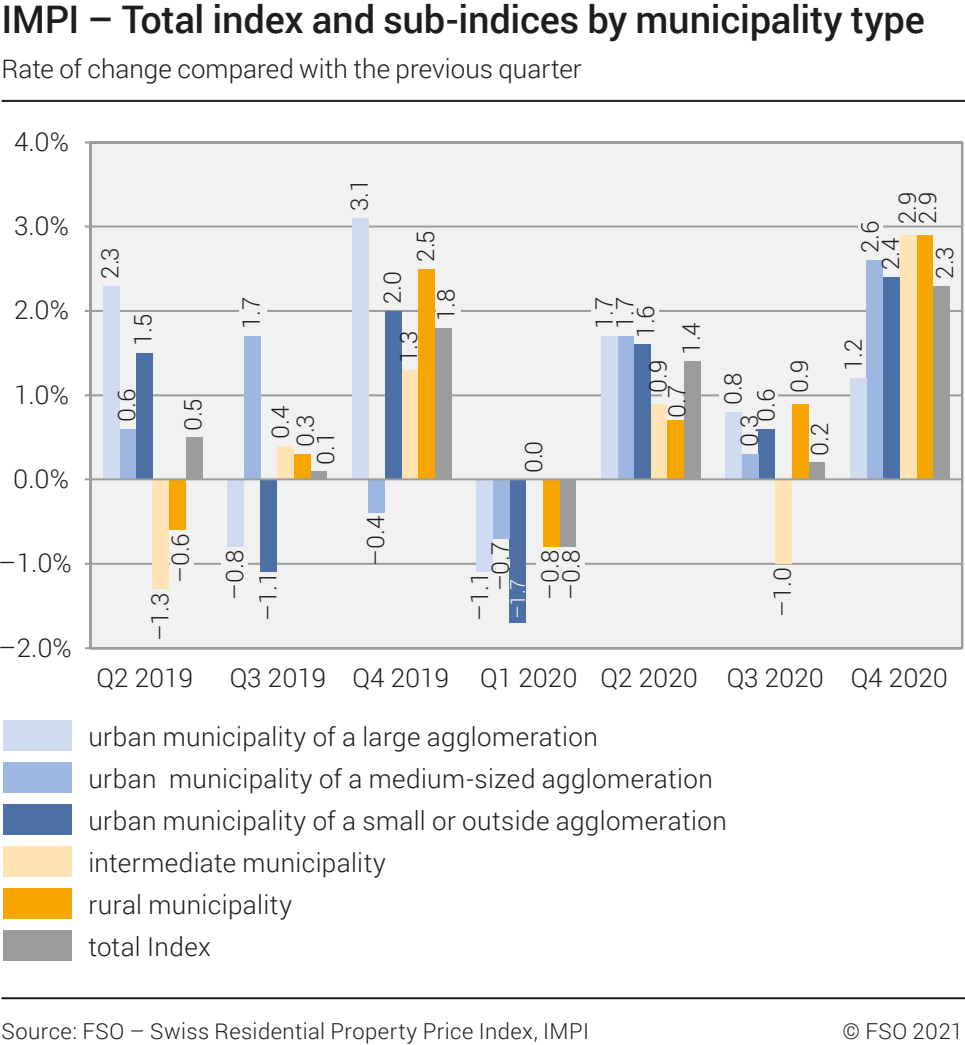
<style>
.page{position:relative;width:965px;height:1045px;background:#fff}
.page>*{position:absolute;margin:0;border:0;box-sizing:border-box;transform-origin:0 0}
.t1{font:500 38px "Roboto";letter-spacing:-.01em;color:#1d1d1b}
.t2{font:300 26px/42px "Roboto";letter-spacing:.01em;color:#1d1d1b}
.t3{font:300 24px/20.4px "Roboto";color:#1d1d1b}
.t4{font:300 22px "Roboto";letter-spacing:.02em;color:#1d1d1b}
.t5{font:300 20px "Roboto";color:#fff}
</style>
<div class="page">
<div style="left:3px;top:720px;width:68px;height:31px;background:#cfdbf1"></div>
<div style="left:3px;top:762px;width:68px;height:31px;background:#9db7e1"></div>
<div style="left:3px;top:804px;width:68px;height:31px;background:#4c6fa5"></div>
<div style="left:3px;top:846px;width:68px;height:31px;background:#ffe3b5"></div>
<div style="left:3px;top:888px;width:68px;height:31px;background:#f7a600"></div>
<hr style="left:2px;top:100px;width:963px;height:2px;background:#1d1d1b">
<hr style="left:2px;top:997px;width:963px;height:2px;background:#1d1d1b">
<div style="left:3px;top:930px;width:68px;height:31px;background:#9d9c9c"></div>
<div style="left:84px;top:141px;width:880px;height:509px;background:#f1f1f1"></div>
<hr style="left:90px;top:563px;width:872px;height:2px;background:#9d9c9c">
<hr style="left:90px;top:394px;width:872px;height:2px;background:#9d9c9c">
<hr style="left:90px;top:310px;width:872px;height:2px;background:#9d9c9c">
<hr style="left:90px;top:225px;width:872px;height:2px;background:#9d9c9c">
<hr style="left:90px;top:141px;width:872px;height:2px;background:#9d9c9c">
<hr style="left:89px;top:142px;width:2px;height:506px;background:#9d9c9c">
<hr style="left:90px;top:647px;width:872px;height:2px;background:#9d9c9c">
<div style="left:186px;top:437px;width:16px;height:42px;background:#9d9c9c"></div>
<div style="left:310px;top:471px;width:17px;height:8px;background:#9d9c9c"></div>
<div style="left:435px;top:328px;width:16px;height:151px;background:#9d9c9c"></div>
<div style="left:559px;top:479px;width:17px;height:68px;background:#9d9c9c"></div>
<div style="left:684px;top:361px;width:16px;height:118px;background:#9d9c9c"></div>
<div style="left:808px;top:462px;width:17px;height:17px;background:#9d9c9c"></div>
<div style="left:933px;top:286px;width:16px;height:193px;background:#9d9c9c"></div>
<div style="left:169px;top:479px;width:17px;height:51px;background:#f7a600"></div>
<div style="left:294px;top:454px;width:16px;height:25px;background:#f7a600"></div>
<div style="left:418px;top:269px;width:17px;height:210px;background:#f7a600"></div>
<div style="left:543px;top:479px;width:16px;height:68px;background:#f7a600"></div>
<div style="left:667px;top:420px;width:17px;height:59px;background:#f7a600"></div>
<div style="left:792px;top:404px;width:16px;height:75px;background:#f7a600"></div>
<div style="left:916px;top:235px;width:17px;height:244px;background:#f7a600"></div>
<div style="left:152px;top:479px;width:17px;height:110px;background:#ffe3b5"></div>
<div style="left:277px;top:446px;width:17px;height:33px;background:#ffe3b5"></div>
<div style="left:402px;top:370px;width:16px;height:109px;background:#ffe3b5"></div>
<div style="left:650px;top:404px;width:17px;height:75px;background:#ffe3b5"></div>
<div style="left:775px;top:479px;width:17px;height:85px;background:#ffe3b5"></div>
<div style="left:900px;top:235px;width:16px;height:244px;background:#ffe3b5"></div>
<div style="left:136px;top:353px;width:16px;height:126px;background:#4c6fa5"></div>
<div style="left:260px;top:479px;width:17px;height:93px;background:#4c6fa5"></div>
<div style="left:385px;top:311px;width:17px;height:168px;background:#4c6fa5"></div>
<div style="left:510px;top:479px;width:16px;height:143px;background:#4c6fa5"></div>
<div style="left:634px;top:344px;width:16px;height:135px;background:#4c6fa5"></div>
<div style="left:758px;top:429px;width:17px;height:50px;background:#4c6fa5"></div>
<div style="left:883px;top:277px;width:17px;height:202px;background:#4c6fa5"></div>
<div style="left:119px;top:429px;width:17px;height:50px;background:#9db7e1"></div>
<div style="left:244px;top:336px;width:16px;height:143px;background:#9db7e1"></div>
<div style="left:368px;top:479px;width:17px;height:34px;background:#9db7e1"></div>
<div style="left:493px;top:479px;width:17px;height:59px;background:#9db7e1"></div>
<div style="left:617px;top:336px;width:17px;height:143px;background:#9db7e1"></div>
<div style="left:742px;top:454px;width:16px;height:25px;background:#9db7e1"></div>
<div style="left:866px;top:260px;width:17px;height:219px;background:#9db7e1"></div>
<div style="left:103px;top:286px;width:16px;height:193px;background:#cfdbf1"></div>
<div style="left:227px;top:479px;width:17px;height:68px;background:#cfdbf1"></div>
<div style="left:352px;top:218px;width:16px;height:261px;background:#cfdbf1"></div>
<div style="left:476px;top:479px;width:17px;height:93px;background:#cfdbf1"></div>
<div style="left:601px;top:336px;width:16px;height:143px;background:#cfdbf1"></div>
<div style="left:725px;top:412px;width:17px;height:67px;background:#cfdbf1"></div>
<div style="left:850px;top:378px;width:16px;height:101px;background:#cfdbf1"></div>
<hr style="left:90px;top:478px;width:872px;height:2px;background:#9d9c9c">
<div style="left:858px;top:222px;width:25px;height:10px;background:#f1f1f1"></div>
<div style="left:719px;top:393px;width:59px;height:7px;background:#f1f1f1"></div>
<div style="left:662px;top:393px;width:21px;height:7px;background:#f1f1f1"></div>
<div style="left:592px;top:307px;width:67px;height:8px;background:#f1f1f1"></div>
<div style="left:436px;top:307px;width:25px;height:8px;background:#f1f1f1"></div>
<div style="left:239px;top:307px;width:28px;height:8px;background:#f1f1f1"></div>
<div style="left:222px;top:560px;width:26px;height:6px;background:#f1f1f1"></div>
<div style="left:170px;top:560px;width:24px;height:7px;background:#f1f1f1"></div>
<div style="left:119px;top:391px;width:17px;height:7px;background:#f1f1f1"></div>
<div style="left:536px;top:560px;width:48px;height:10px;background:#f1f1f1"></div>
<div style="left:493px;top:559px;width:17px;height:8px;background:#f1f1f1"></div>
<h1 class="t1" style="left:2px;top:-8px;width:925px">IMPI – Total index and sub-indices by municipality type</h1>
<p class="t2" style="left:2px;top:46px;width:581px">Rate of change compared with the previous quarter</p>
<p class="t2" style="left:14px;top:120px;width:56px">4.0%</p>
<p class="t2" style="left:14px;top:204px;width:56px">3.0%</p>
<p class="t2" style="left:14px;top:288px;width:56px">2.0%</p>
<p class="t2" style="left:14px;top:373px;width:56px">1.0%</p>
<p class="t2" style="left:13px;top:457px;width:57px">0.0%</p>
<p class="t2" style="left:-1px;top:541px;width:74px">–1.0%</p>
<p class="t2" style="left:-1px;top:625px;width:74px">–2.0%</p>
<p class="t3" style="left:99px;top:279px;width:33px;rotate:-90deg">2.3</p>
<p class="t3" style="left:132px;top:346px;width:34px;rotate:-90deg">1.5</p>
<p class="t3" style="left:116px;top:422px;width:35px;rotate:-90deg">0.6</p>
<p class="t3" style="left:182px;top:430px;width:33px;rotate:-90deg">0.5</p>
<p class="t3" style="left:169px;top:583px;width:51px;rotate:-90deg">–0.6</p>
<p class="t3" style="left:149px;top:641px;width:50px;rotate:-90deg">–1.3</p>
<p class="t3" style="left:240px;top:329px;width:34px;rotate:-90deg">1.7</p>
<p class="t3" style="left:348px;top:211px;width:34px;rotate:-90deg">3.1</p>
<p class="t3" style="left:381px;top:304px;width:35px;rotate:-90deg">2.0</p>
<p class="t3" style="left:414px;top:262px;width:33px;rotate:-90deg">2.5</p>
<p class="t3" style="left:435px;top:321px;width:34px;rotate:-90deg">1.8</p>
<p class="t3" style="left:398px;top:363px;width:34px;rotate:-90deg">1.3</p>
<p class="t3" style="left:269px;top:439px;width:35px;rotate:-90deg">0.4</p>
<p class="t3" style="left:294px;top:447px;width:35px;rotate:-90deg">0.3</p>
<p class="t3" style="left:315px;top:465px;width:35px;rotate:-90deg">0.1</p>
<p class="t3" style="left:522px;top:473px;width:34px;rotate:-90deg">0.0</p>
<p class="t3" style="left:593px;top:329px;width:34px;rotate:-90deg">1.7<br>1.7</p>
<p class="t3" style="left:634px;top:338px;width:34px;rotate:-90deg">1.6</p>
<p class="t3" style="left:680px;top:355px;width:34px;rotate:-90deg">1.4</p>
<p class="t3" style="left:647px;top:393px;width:35px;rotate:-90deg">0.9</p>
<p class="t3" style="left:666px;top:418px;width:35px;rotate:-90deg">0.7</p>
<p class="t3" style="left:224px;top:600px;width:51px;rotate:-90deg">–0.8</p>
<p class="t3" style="left:257px;top:621px;width:50px;rotate:-90deg">–1.1</p>
<p class="t3" style="left:364px;top:566px;width:51px;rotate:-90deg">–0.4</p>
<p class="t3" style="left:489px;top:591px;width:51px;rotate:-90deg">–0.7</p>
<p class="t3" style="left:468px;top:621px;width:50px;rotate:-90deg">–1.1</p>
<p class="t5" style="left:504px;top:619px;width:42px;rotate:-90deg">–1.7</p>
<p class="t3" style="left:539px;top:600px;width:51px;rotate:-90deg">–0.8 –0.8</p>
<p class="t3" style="left:896px;top:224px;width:34px;rotate:-90deg">2.9</p>
<p class="t3" style="left:916px;top:224px;width:34px;rotate:-90deg">2.9</p>
<p class="t3" style="left:859px;top:253px;width:34px;rotate:-90deg">2.6</p>
<p class="t3" style="left:879px;top:270px;width:34px;rotate:-90deg">2.4</p>
<p class="t3" style="left:933px;top:278px;width:34px;rotate:-90deg">2.3</p>
<p class="t3" style="left:722px;top:405px;width:35px;rotate:-90deg">0.8</p>
<p class="t3" style="left:755px;top:422px;width:35px;rotate:-90deg">0.6</p>
<p class="t3" style="left:738px;top:447px;width:35px;rotate:-90deg">0.3</p>
<p class="t3" style="left:788px;top:393px;width:35px;rotate:-90deg">0.9</p>
<p class="t3" style="left:808px;top:456px;width:35px;rotate:-90deg">0.2</p>
<p class="t3" style="left:842px;top:371px;width:34px;rotate:-90deg">1.2</p>
<p class="t3" style="left:771px;top:616px;width:51px;rotate:-90deg">–1.0</p>
<p class="t2" style="left:97px;top:656px;width:98px">Q2 2019</p>
<p class="t2" style="left:230px;top:656px;width:470px">Q3 2019 Q4 2019 Q1 2020 Q2 2020</p>
<p class="t2" style="left:851px;top:656px;width:99px">Q4 2020</p>
<p class="t2" style="left:727px;top:656px;width:99px">Q3 2020</p>
<p class="t2" style="left:88px;top:715px;width:640px">urban municipality of a large agglomeration<br>urban municipality of a medium-sized agglomeration urban municipality of a small or outside agglomeration intermediate municipality<br>rural municipality<br>total Index</p>
<p class="t4" style="left:2px;top:1016px;width:589px">Source: FSO – Swiss Residential Property Price Index, IMPI</p>
<p class="t4" style="left:842px;top:1016px;width:122px">© FSO 2021</p>
</div>
